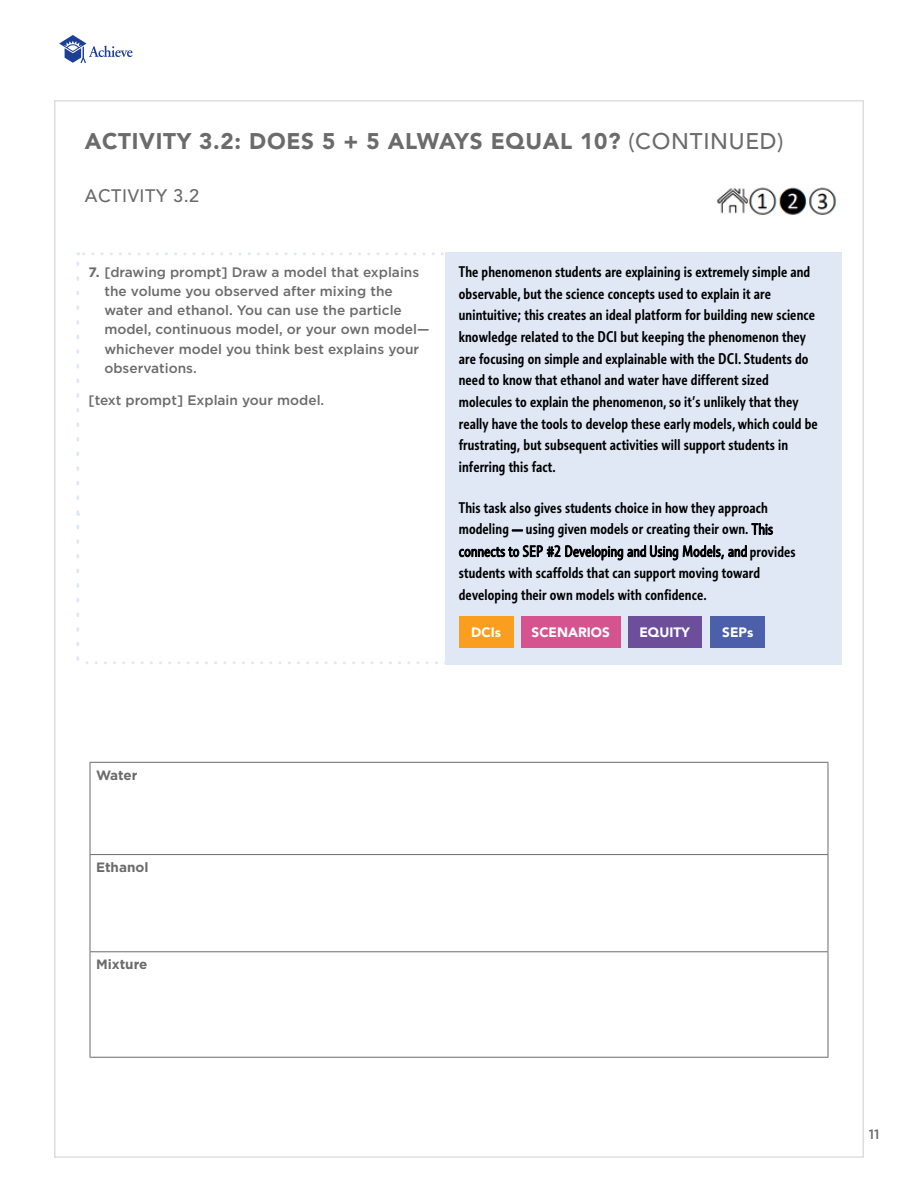
<style>
.page{position:relative;width:918px;height:1188px;background:#fff}
.page>*{position:absolute;margin:0;border:0;box-sizing:border-box;transform-origin:0 0}
.t1{font:900 22.5px "Avenir LT";letter-spacing:.03em;color:#6b6b6b}
.t2{font:500 18px "Avenir LT";letter-spacing:.03em;color:#6b6b6b}
.t3{font:500 condensed 15px/21.6px "Informa Pro";letter-spacing:.01em;color:#000}
.t4{font:500 13.65px/19.2px "Gotham";color:#6b6b6b}
.t5{font:900 13.5px "Avenir LT";color:#fff}
.t6{font:700 13.5px "Gotham";color:#6b6b6b}
.t7{font:500 13.5px "Gotham";color:#6b6b6b}
.s1{font-weight:500}
.s2{font-weight:700}
.s3{font-weight:400}
</style>
<div class="page">
<div style="left:54px;top:100px;width:810px;height:1058px;background:#fff;border:1px solid #dedcdc"></div>
<img style="left:717px;top:187px;width:120px;height:28px">
<hr style="left:90px;top:762px;width:738px;height:1px;background:#6b6b6b">
<hr style="left:90px;top:763px;width:1px;height:91px;background:#6b6b6b">
<hr style="left:828px;top:763px;width:1px;height:91px;background:#6b6b6b">
<hr style="left:90px;top:854px;width:738px;height:1px;background:#6b6b6b">
<hr style="left:90px;top:855px;width:1px;height:96px;background:#6b6b6b">
<hr style="left:828px;top:855px;width:1px;height:96px;background:#6b6b6b">
<hr style="left:90px;top:951px;width:738px;height:1px;background:#6b6b6b">
<hr style="left:90px;top:952px;width:1px;height:105px;background:#6b6b6b">
<hr style="left:828px;top:952px;width:1px;height:105px;background:#6b6b6b">
<hr style="left:90px;top:1057px;width:738px;height:1px;background:#6b6b6b">
<svg style="left:87px;top:661px;width:358px;height:3px"></svg>
<svg style="left:76px;top:264px;width:4px;height:395px"></svg>
<svg style="left:78px;top:252px;width:751px;height:3px"></svg>
<div style="left:445px;top:253px;width:397px;height:412px;background:#e0e8f5"></div>
<div style="left:521px;top:616px;width:99px;height:31px;background:#d5538f"></div>
<div style="left:459px;top:616px;width:54px;height:31px;background:#f99e1e"></div>
<div style="left:628px;top:616px;width:73px;height:32px;background:#6d4e9b"></div>
<div style="left:711px;top:616px;width:54px;height:31px;background:#4b5fab"></div>
<img style="left:59px;top:36px;width:74px;height:26px">
<h1 class="t1" style="left:85px;top:128px;width:700px">ACTIVITY 3.2: DOES 5 + 5 ALWAYS EQUAL 10? <span class="s1">(CONTINUED)</span></h1>
<p class="t2" style="left:85px;top:186px;width:116px">ACTIVITY 3.2</p>
<p class="t4" style="left:104px;top:262px;width:327px;text-indent:-16px"><span class="s2">7.</span> [drawing prompt] Draw a model that explains the volume you observed after mixing the water and ethanol. You can use the particle model, continuous model, or your own model— whichever model you think best explains your observations.</p>
<p class="t4" style="left:88px;top:391px;width:237px">[text prompt] Explain your model.</p>
<p class="t3" style="left:459px;top:261px;width:361px">The phenomenon students are explaining is extremely simple and observable, but the science concepts used to explain it are unintuitive; this creates an ideal platform for building new science knowledge related to the DCI but keeping the phenomenon they are focusing on simple and explainable with the DCI. Students do need to know that ethanol and water have different sized molecules to explain the phenomenon,so it’s unlikely that they really have the tools to develop these early models,which could be frustrating, but subsequent activities will support students in inferring this fact.</p>
<p class="t3" style="left:459px;top:497px;width:338px">This task also gives students choice in how they approach modeling — using given models or creating their own. <span class="s3">This connects to SEP #2 Developing and Using Models, and</span> provides students with scaffolds that can support moving toward developing their own models with confidence.</p>
<p class="t5" style="left:471px;top:624px;width:31px">DCIs</p>
<p class="t5" style="left:532px;top:624px;width:80px">SCENARIOS</p>
<p class="t5" style="left:639px;top:625px;width:52px">EQUITY</p>
<p class="t5" style="left:722px;top:624px;width:33px">SEPs</p>
<p class="t6" style="left:96px;top:766px;width:43px">Water</p>
<p class="t6" style="left:96px;top:858px;width:54px">Ethanol</p>
<p class="t6" style="left:96px;top:956px;width:53px">Mixture</p>
<p class="t7" style="left:869px;top:1125px;width:12px">11</p>
</div>
